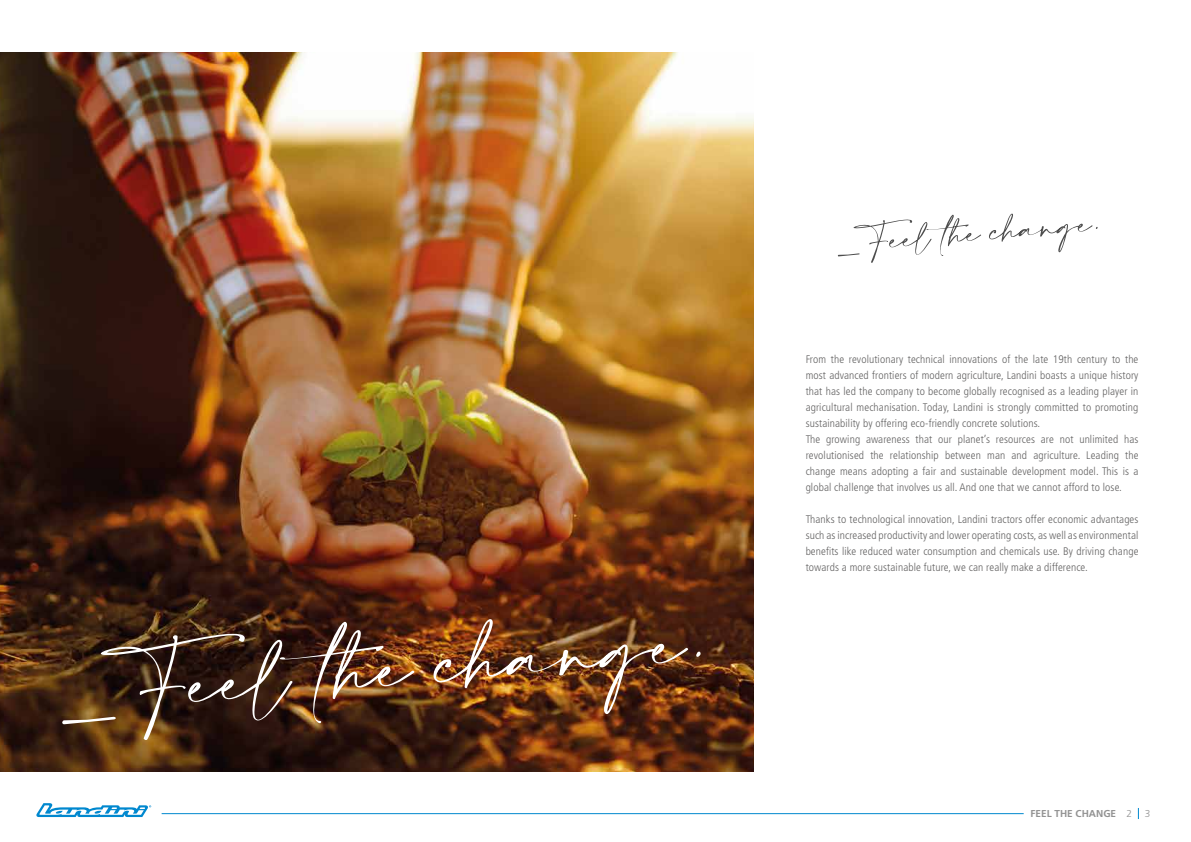
<style>
.page{position:relative;width:1191px;height:842px;background:#fff}
.page>*{position:absolute;margin:0;border:0;box-sizing:border-box;transform-origin:0 0}
.t1{font:300 condensed 11px/16px "Frutiger LT Std";letter-spacing:.01em;color:#646363}
.t2{font:700 10px "Frutiger LT Std";color:#929292}
.t3{font:300 10px "Frutiger LT Std";color:#929292}
.s1{font-weight:300}
</style>
<div class="page">
<img style="left:0;top:53px;width:753px;height:719px">
<svg style="left:838px;top:214px;width:259px;height:49px"></svg>
<img style="left:62px;top:619px;width:638px;height:121px">
<hr style="left:162px;top:813px;width:861px;height:1px;background:#0088cf">
<svg style="left:36px;top:803px;width:115px;height:14px"></svg>
<p class="t1" style="left:805px;top:351px;width:334px">From the revolutionary technical innovations of the late 19th century to the most advanced frontiers of modern agriculture, Landini boasts a unique history that has led the company to become globally recognised as a leading player in agricultural mechanisation. Today, Landini is strongly committed to promoting sustainability by offering eco-friendly concrete solutions.<br>The growing awareness that our planet’s resources are not unlimited has revolutionised the relationship between man and agriculture. Leading the change means adopting a fair and sustainable development model. This is a global challenge that involves us all. And one that we cannot afford to lose.</p>
<p class="t1" style="left:805px;top:511px;width:334px;text-align:justify">Thanks to technological innovation, Landini tractors offer economic advantages such as increased productivity and lower operating costs, as well as environmental benefits like reduced water consumption and chemicals use. By driving change towards a more sustainable future, we can really make a difference.</p>
<p class="t2" style="left:1030px;top:807px;width:103px">FEEL THE CHANGE <span class="s1">2</span></p>
<p class="t3" style="left:1144px;top:807px;width:7px">3</p>
</div>
